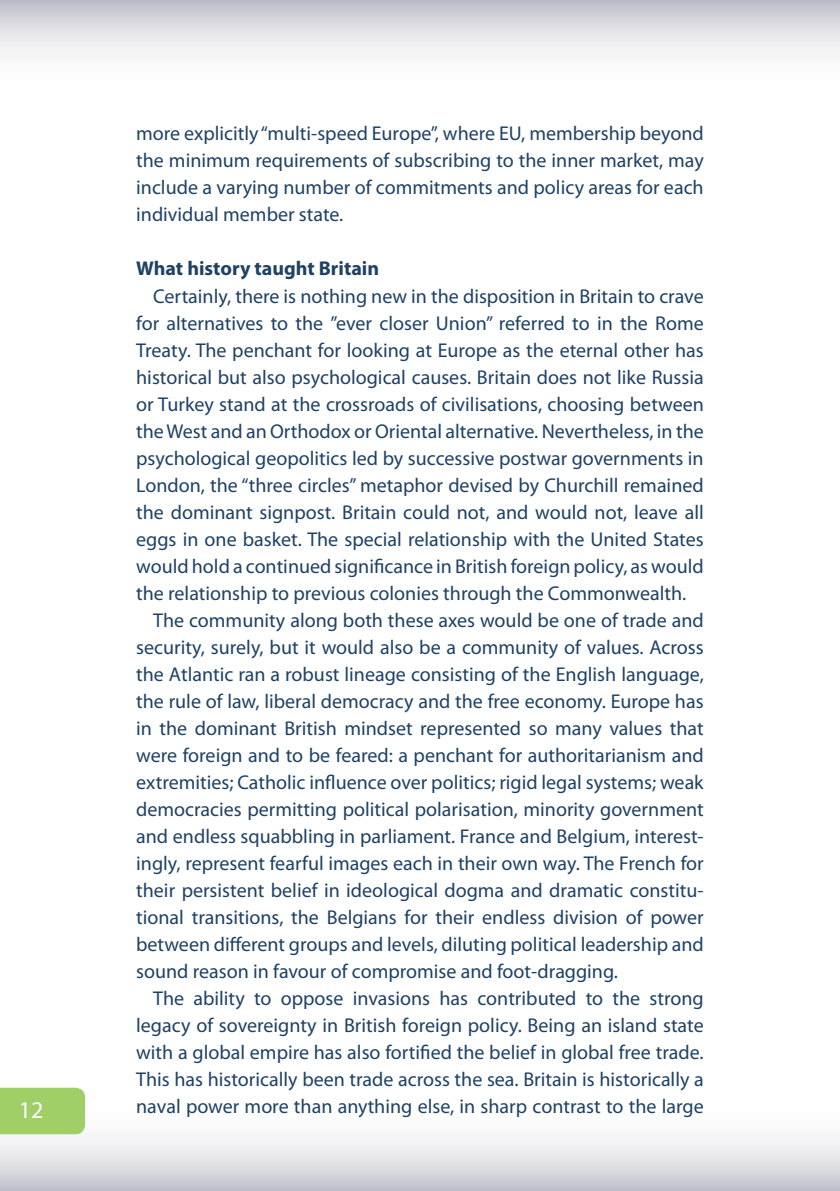
<style>
.page{position:relative;width:840px;height:1191px;background:#fff}
.page>*{position:absolute;margin:0;border:0;box-sizing:border-box;transform-origin:0 0}
.t1{font:24px "Myriad Pro";color:#fff}
.t2{font:20px/27px "Myriad Pro";color:#1e4164;text-align:justify}
.t3{font:700 20px "Myriad Pro";color:#1e4164}
</style>
<div class="page">
<div style="left:0;top:1087px;width:839px;height:104px;background:linear-gradient(to bottom,#fff,#cecdd6)"></div>
<svg style="left:0;top:0;width:839px;height:55px"></svg>
<div style="left:0;top:1087px;width:85px;height:47px;background:#a0cf67"></div>
<p class="t1" style="left:19px;top:1094px;width:26px">12</p>
<p class="t2" style="left:136px;top:120px;width:568px">more explicitly “multi-speed Europe”, where EU, membership beyond the minimum requirements of subscribing to the inner market, may include a varying number of commitments and policy areas for each individual member state.</p>
<p class="t3" style="left:136px;top:256px;width:244px">What history taught Britain</p>
<p class="t2" style="left:153px;top:282px;width:551px">Certainly, there is nothing new in the disposition in Britain to crave</p>
<p class="t2" style="left:136px;top:309px;width:568px">for alternatives to the ”ever closer Union” referred to in the Rome</p>
<p class="t2" style="left:136px;top:336px;width:568px">Treaty. The penchant for looking at Europe as the eternal other has</p>
<p class="t2" style="left:136px;top:363px;width:568px">historical but also psychological causes. Britain does not like Russia</p>
<p class="t2" style="left:136px;top:390px;width:568px">or Turkey stand at the crossroads of civilisations, choosing between</p>
<p class="t2" style="left:136px;top:417px;width:568px">the West and an Orthodox or Oriental alternative. Nevertheless, in the</p>
<p class="t2" style="left:136px;top:444px;width:568px">psychological geopolitics led by successive postwar governments in</p>
<p class="t2" style="left:136px;top:471px;width:568px">London, the “three circles” metaphor devised by Churchill remained</p>
<p class="t2" style="left:136px;top:498px;width:568px">the dominant signpost. Britain could not, and would not, leave all</p>
<p class="t2" style="left:136px;top:525px;width:568px">eggs in one basket. The special relationship with the United States</p>
<p class="t2" style="left:136px;top:552px;width:568px">would hold a continued significance in British foreign policy, as would</p>
<p class="t2" style="left:136px;top:579px;width:551px">the relationship to previous colonies through the Commonwealth.</p>
<p class="t2" style="left:153px;top:606px;width:551px">The community along both these axes would be one of trade and</p>
<p class="t2" style="left:136px;top:633px;width:568px">security, surely, but it would also be a community of values. Across</p>
<p class="t2" style="left:136px;top:660px;width:569px">the Atlantic ran a robust lineage consisting of the English language,</p>
<p class="t2" style="left:136px;top:687px;width:568px">the rule of law, liberal democracy and the free economy. Europe has</p>
<p class="t2" style="left:136px;top:714px;width:568px">in the dominant British mindset represented so many values that</p>
<p class="t2" style="left:136px;top:741px;width:568px">were foreign and to be feared: a penchant for authoritarianism and</p>
<p class="t2" style="left:136px;top:768px;width:568px">extremities; Catholic influence over politics; rigid legal systems; weak</p>
<p class="t2" style="left:136px;top:795px;width:568px">democracies permitting political polarisation, minority government</p>
<p class="t2" style="left:136px;top:822px;width:568px">and endless squabbling in parliament. France and Belgium, interest-</p>
<p class="t2" style="left:136px;top:849px;width:568px">ingly, represent fearful images each in their own way. The French for</p>
<p class="t2" style="left:136px;top:876px;width:568px">their persistent belief in ideological dogma and dramatic constitu-</p>
<p class="t2" style="left:136px;top:903px;width:568px">tional transitions, the Belgians for their endless division of power</p>
<p class="t2" style="left:136px;top:930px;width:568px">between different groups and levels, diluting political leadership and</p>
<p class="t2" style="left:136px;top:957px;width:483px">sound reason in favour of compromise and foot-dragging.</p>
<p class="t2" style="left:153px;top:984px;width:551px">The ability to oppose invasions has contributed to the strong</p>
<p class="t2" style="left:136px;top:1011px;width:568px">legacy of sovereignty in British foreign policy. Being an island state</p>
<p class="t2" style="left:136px;top:1038px;width:568px">with a global empire has also fortified the belief in global free trade.</p>
<p class="t2" style="left:136px;top:1065px;width:568px">This has historically been trade across the sea. Britain is historically a</p>
<p class="t2" style="left:136px;top:1092px;width:568px">naval power more than anything else, in sharp contrast to the large</p>
</div>
